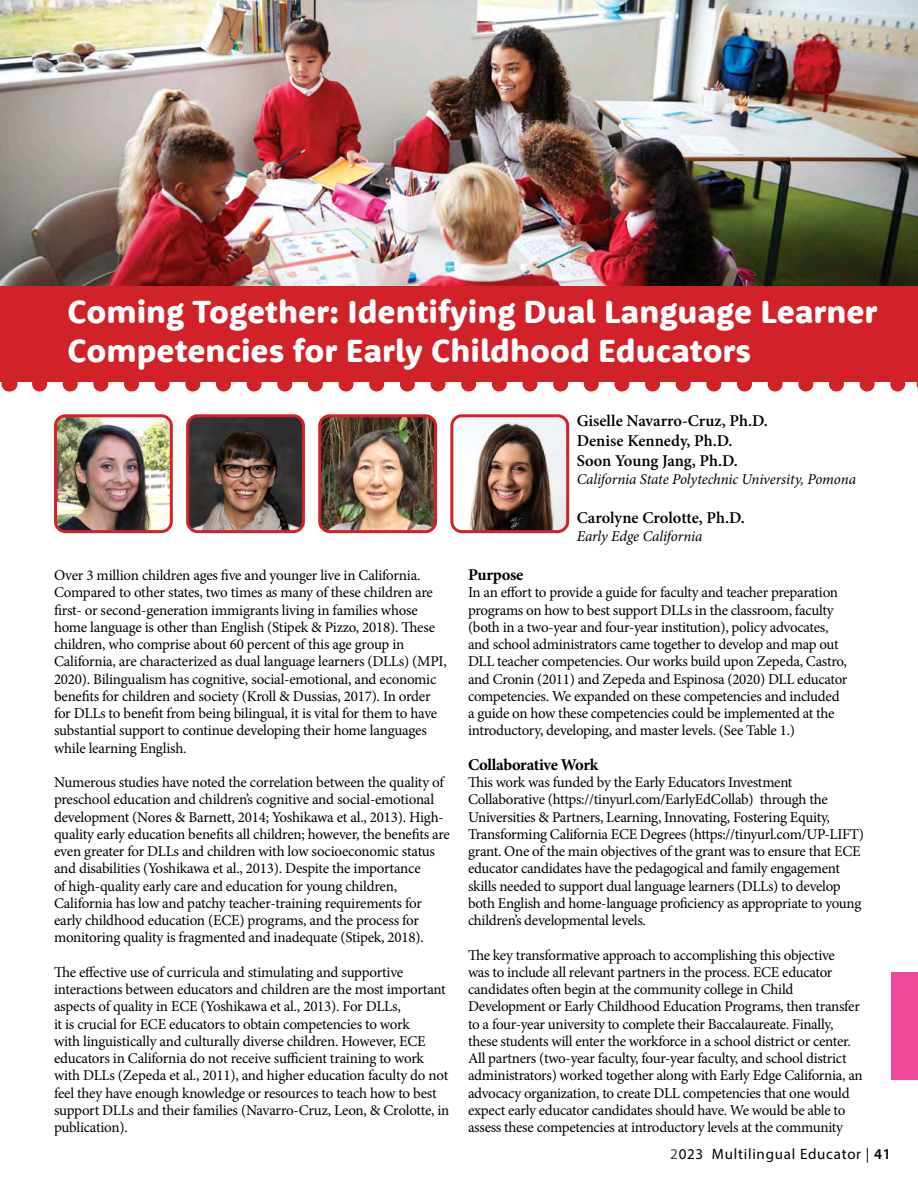
<style>
.page{position:relative;width:918px;height:1188px;background:#fff}
.page>*{position:absolute;margin:0;border:0;box-sizing:border-box;transform-origin:0 0}
.Article_Header_for_T{font:800 33px/39.6px "Rooney Sans";color:#fff}
.Author{font:600 16.5px "Minion Pro";letter-spacing:-.005em;color:#000}
.Subhead{font:700 16.5px "Minion Pro";letter-spacing:-.02em;color:#000}
.Basic_Copy{font:15px/17.2px "Minion Pro";letter-spacing:-.02em;color:#000}
.Author_Afiliation{font:italic 15px "Minion Pro";letter-spacing:-.01em;color:#000}
.t1{font:15px "Myriad Pro";letter-spacing:.05em;color:#000}
.s1{color:#404041}
.s2{font-weight:600}
</style>
<div class="page">
<div style="left:891px;top:972px;width:27px;height:108px;background:#ee4a9a"></div>
<div style="left:0;top:285px;width:918px;height:97px;background:#d22229"></div>
<img style="left:0;top:0;width:918px;height:285px">
<img style="left:454px;top:418px;width:114px;height:114px">
<div style="left:450px;top:414px;width:119px;height:119px;border:3px solid #d22229;border-radius:10px"></div>
<img style="left:190px;top:418px;width:111px;height:111px">
<div style="left:186px;top:414px;width:119px;height:119px;border:3px solid #d22229;border-radius:10px"></div>
<img style="left:58px;top:418px;width:111px;height:111px">
<div style="left:54px;top:414px;width:119px;height:119px;border:3px solid #d22229;border-radius:10px"></div>
<img style="left:322px;top:418px;width:111px;height:111px">
<div style="left:318px;top:414px;width:119px;height:119px;border:3px solid #d22229;border-radius:10px"></div>
<svg style="left:39px;top:382px;width:867px;height:10px"></svg>
<p class="Article_Header_for_T" style="left:68px;top:290px;width:811px">Coming Together: Identifying Dual Language Learner<br>Competencies for Early Childhood Educators</p>
<p class="Basic_Copy" style="left:54px;top:567px;width:394px">Over 3 million children ages five and younger live in California.<br>Compared to other states, two times as many of these children are first- or second-generation immigrants living in families whose home language is other than English (Stipek &amp; Pizzo, 2018). These children, who comprise about 60 percent of this age group in California, are characterized as dual language learners (DLLs) (MPI, 2020). Bilingualism has cognitive, social-emotional, and economic benefits for children and society (Kroll &amp; Dussias, 2017). In order for DLLs to benefit from being bilingual, it is vital for them to have substantial support to continue developing their home languages while learning English.</p>
<p class="Basic_Copy" style="left:54px;top:774px;width:397px">Numerous studies have noted the correlation between the quality of preschool education and children’s cognitive and social-emotional development (Nores &amp; Barnett, 2014; Yoshikawa et al., 2013). High&shy;quality early education benefits all children; however, the benefits are even greater for DLLs and children with low socioeconomic status and disabilities (Yoshikawa et al., 2013). Despite the importance<br>of high-quality early care and education for young children, California has low and patchy teacher-training requirements for early childhood education (ECE) programs, and the process for monitoring quality is fragmented and inadequate (Stipek, 2018).</p>
<p class="Basic_Copy" style="left:54px;top:964px;width:397px">The effective use of curricula and stimulating and supportive interactions between educators and children are the most important aspects of quality in ECE (Yoshikawa et al., 2013). For DLLs,<br>it is crucial for ECE educators to obtain competencies to work<br>with linguistically and culturally diverse children. However, ECE educators in California do not receive sufficient training to work with DLLs (Zepeda et al., 2011), and higher education faculty do not feel they have enough knowledge or resources to teach how to best support DLLs and their families (Navarro-Cruz, Leon, &amp; Crolotte, in publication).</p>
<p class="Author" style="left:577px;top:410px;width:193px">Giselle Navarro-Cruz, Ph.D.</p>
<p class="Author" style="left:577px;top:429px;width:157px">Denise Kennedy, Ph.D.</p>
<p class="Author" style="left:577px;top:449px;width:163px">Soon Young Jang, Ph.D.</p>
<p class="Author_Afiliation" style="left:577px;top:469px;width:281px">California State Polytechnic University, Pomona</p>
<p class="Author" style="left:577px;top:507px;width:170px">Carolyne Crolotte, Ph.D.</p>
<p class="Author_Afiliation" style="left:577px;top:526px;width:127px">Early Edge California</p>
<p class="Subhead" style="left:468px;top:563px;width:57px">Purpose</p>
<p class="Basic_Copy" style="left:468px;top:584px;width:381px">In an effort to provide a guide for faculty and teacher preparation programs on how to best support DLLs in the classroom, faculty (both in a two-year and four-year institution), policy advocates, and school administrators came together to develop and map out DLL teacher competencies. Our works build upon Zepeda, Castro, and Cronin (2011) and Zepeda and Espinosa (2020) DLL educator competencies. We expanded on these competencies and included a guide on how these competencies could be implemented at the introductory, developing, and master levels. (See Table 1.)</p>
<p class="Subhead" style="left:468px;top:753px;width:132px">Collaborative Work</p>
<p class="Basic_Copy" style="left:468px;top:774px;width:397px">This work was funded by the Early Educators Investment Collaborative (https://tinyurl.com/EarlyEdCollab) through the Universities &amp; Partners, Learning, Innovating, Fostering Equity, Transforming California ECE Degrees (https://tinyurl.com/UP-LIFT) grant. One of the main objectives of the grant was to ensure that ECE educator candidates have the pedagogical and family engagement skills needed to support dual language learners (DLLs) to develop both English and home-language proficiency as appropriate to young children’s developmental levels.</p>
<p class="Basic_Copy" style="left:468px;top:946px;width:396px">The key transformative approach to accomplishing this objective<br>was to include all relevant partners in the process. ECE educator candidates often begin at the community college in Child Development or Early Childhood Education Programs, then transfer to a four-year university to complete their Baccalaureate. Finally, these students will enter the workforce in a school district or center.<br>All partners (two-year faculty, four-year faculty, and school district administrators) worked together along with Early Edge California, an advocacy organization, to create DLL competencies that one would expect early educator candidates should have. We would be able to assess these competencies at introductory levels at the community</p>
<p class="t1" style="left:670px;top:1145px;width:222px"><span class="s1">2</span>023 Multilingual Educator | <span class="s2">41</span></p>
</div>
